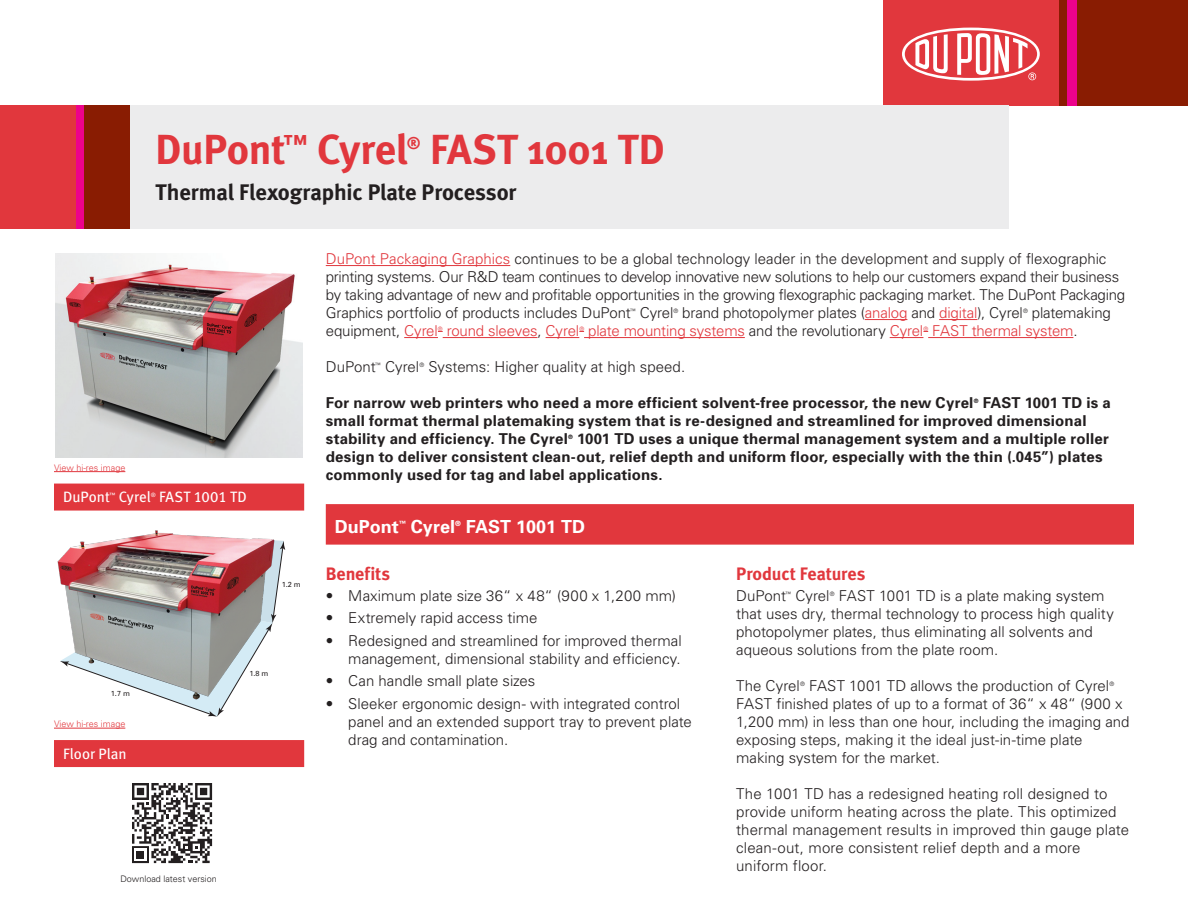
<style>
.page{position:relative;width:1188px;height:918px;background:#fff}
.page>*{position:absolute;margin:0;border:0;box-sizing:border-box;transform-origin:0 0}
.Title_brand_bar{font:700 42px "Meta";letter-spacing:-.005em;color:#e1373d}
.Subtitle_barnd_bar{font:700 22.5px "Meta";letter-spacing:-.01em;color:#231f20}
.Subhead_1{font:700 18px "Meta";letter-spacing:-.005em;color:#e1373d}
.Red_bar_wide{font:700 18px "Univers";color:#fff}
.Title_brand_bar-2{font:700 16.8px "Meta";color:#e1373d}
.Body_1{font:300 15px/18px "Univers";color:#231f20}
.Body_1-2{font:700 15px/18px "Univers";letter-spacing:.015em;color:#231f20}
.Bullet_1{font:300 15px/18px "Univers";color:#231f20;text-align:right}
.Body_1-3{font:300 15px "Univers";letter-spacing:-.01em;color:#e1373d}
.Red_bar_caption{font:15px "Meta Book LF";letter-spacing:.005em;color:#fff}
.Link_text{font:300 9px "Univers";color:#e1373d}
.t1{font:300 9px "Univers";color:#231f20}
.t2{font:7.35px "Univers";color:#231f20}
.Red_bar_wide-2{font:700 7.2px "Univers";color:#fff}
.Body_1-4{font:300 6px "Univers";color:#231f20}
.Body_1-5{font:300 6px "Univers";color:#e1373d}
.Body_1-6{font:700 6px "Univers";color:#231f20}
.Red_bar_caption-2{font:6px "Meta Book LF";color:#fff}
.s1{color:#e1373d}
.s2{color:#231f20}
</style>
<div class="page">
<img style="left:55px;top:254px;width:248px;height:204px">
<svg style="left:132px;top:783px;width:80px;height:80px"></svg>
<img style="left:57px;top:530px;width:229px;height:199px">
<svg style="left:60px;top:540px;width:225px;height:177px"></svg>
<div style="left:1059px;top:0;width:129px;height:105px;background:#891c02"></div>
<div style="left:1067px;top:0;width:10px;height:105px;background:#ed028c"></div>
<div style="left:883px;top:0;width:176px;height:105px;background:#e1373d"></div>
<svg style="left:902px;top:28px;width:138px;height:53px"></svg>
<div style="left:75px;top:105px;width:9px;height:124px;background:#ed028c"></div>
<div style="left:0;top:105px;width:76px;height:124px;background:#e1373d"></div>
<div style="left:84px;top:105px;width:46px;height:124px;background:#891c02"></div>
<div style="left:131px;top:105px;width:878px;height:124px;background:#ececed"></div>
<hr style="left:326px;top:265px;width:184px;height:1px;background:#e1373d">
<hr style="left:865px;top:319px;width:42px;height:1px;background:#e1373d">
<hr style="left:939px;top:319px;width:38px;height:1px;background:#e1373d">
<hr style="left:404px;top:337px;width:34px;height:1px;background:#e1373d">
<hr style="left:443px;top:337px;width:95px;height:1px;background:#e1373d">
<hr style="left:546px;top:337px;width:33px;height:1px;background:#e1373d">
<hr style="left:584px;top:337px;width:161px;height:1px;background:#e1373d">
<hr style="left:890px;top:337px;width:33px;height:1px;background:#e1373d">
<hr style="left:928px;top:337px;width:145px;height:1px;background:#e1373d">
<div style="left:326px;top:504px;width:808px;height:41px;background:#e1373d"></div>
<div style="left:54px;top:484px;width:250px;height:27px;background:#e1373d"></div>
<div style="left:54px;top:740px;width:250px;height:27px;background:#e1373d"></div>
<hr style="left:54px;top:471px;width:71px;height:1px;background:#e1373d">
<hr style="left:54px;top:728px;width:71px;height:1px;background:#e1373d">
<p class="Title_brand_bar" style="left:156px;top:124px;width:254px">DuPont<sup>™</sup> Cyrel</p>
<p class="Title_brand_bar-2" style="left:407px;top:133px;width:15px">®</p>
<p class="Title_brand_bar" style="left:430px;top:124px;width:236px">FAST 1001 TD</p>
<p class="Subtitle_barnd_bar" style="left:156px;top:179px;width:362px">Thermal Flexographic Plate Processor</p>
<p class="Link_text" style="left:54px;top:462px;width:73px">View hi-res image</p>
<p class="Red_bar_caption" style="left:63px;top:488px;width:48px">DuPont</p>
<p class="Red_bar_caption-2" style="left:110px;top:491px;width:7px">™</p>
<p class="Red_bar_caption" style="left:119px;top:488px;width:34px">Cyrel</p>
<p class="Red_bar_caption-2" style="left:151px;top:491px;width:7px">®</p>
<p class="Red_bar_caption" style="left:159px;top:488px;width:89px">FAST 1001 TD</p>
<p class="t2" style="left:282px;top:580px;width:21px">1.2 m</p>
<p class="t2" style="left:111px;top:689px;width:21px">1.7 m</p>
<p class="Link_text" style="left:54px;top:719px;width:73px">View hi-res image</p>
<p class="Red_bar_caption" style="left:63px;top:745px;width:65px">Floor Plan</p>
<p class="t2" style="left:249px;top:669px;width:21px">1.8 m</p>
<p class="t1" style="left:120px;top:873px;width:98px">Download latest version</p>
<p class="Body_1" style="left:326px;top:249px;width:801px"><span class="s1">DuPont Packaging Graphics</span> continues to be a global technology leader in the development and supply of flexographic printing systems. Our R&amp;D team continues to develop innovative new solutions to help our customers expand their business by taking advantage of new and profitable opportunities in the growing flexographic packaging market. The DuPont Packaging Graphics portfolio of products includes DuPont</p>
<p class="Body_1-4" style="left:630px;top:307px;width:7px">™</p>
<p class="Body_1" style="left:640px;top:303px;width:35px">Cyrel</p>
<p class="Body_1-4" style="left:674px;top:307px;width:6px">®</p>
<p class="Body_1" style="left:682px;top:303px;width:342px">brand photopolymer plates (<span class="s1">analog</span> and <span class="s1">digital</span>), Cyrel</p>
<p class="Body_1-4" style="left:1023px;top:307px;width:6px">®</p>
<p class="Body_1" style="left:1032px;top:303px;width:81px">platemaking</p>
<p class="Body_1" style="left:326px;top:321px;width:114px">equipment, <span class="s1">Cyrel</span></p>
<p class="Body_1-5" style="left:438px;top:325px;width:6px">®</p>
<p class="Body_1-3" style="left:447px;top:322px;width:134px">round sleeves<span class="s2">,</span> Cyrel</p>
<p class="Body_1-5" style="left:579px;top:325px;width:6px">®</p>
<p class="Body_1-3" style="left:588px;top:322px;width:337px">plate mounting systems <span class="s2">and the revolutionary</span> Cyrel</p>
<p class="Body_1-5" style="left:923px;top:325px;width:6px">®</p>
<p class="Body_1-3" style="left:932px;top:322px;width:147px">FAST thermal system<span class="s2">.</span></p>
<p class="Body_1" style="left:326px;top:357px;width:51px">DuPont</p>
<p class="Body_1-4" style="left:375px;top:361px;width:7px">™</p>
<p class="Body_1" style="left:385px;top:357px;width:36px">Cyrel</p>
<p class="Body_1-4" style="left:420px;top:361px;width:6px">®</p>
<p class="Body_1" style="left:428px;top:357px;width:258px">Systems: Higher quality at high speed.</p>
<p class="Body_1-2" style="left:326px;top:393px;width:649px">For narrow web printers who need a more efficient solvent-free processor, the new Cyrel</p>
<p class="Body_1-6" style="left:974px;top:397px;width:6px">®</p>
<p class="Body_1-2" style="left:326px;top:393px;width:787px;text-indent:657px">FAST 1001 TD is a small format thermal platemaking system that is re-designed and streamlined for improved dimensional stability and efficiency. The Cyrel</p>
<p class="Body_1-2" style="left:326px;top:429px;width:785px;text-indent:251px">1001 TD uses a unique thermal management system and a multiple roller design to deliver consistent clean-out, relief depth and uniform floor, especially with the thin (.045”) plates commonly used for tag and label applications.</p>
<p class="Red_bar_wide" style="left:335px;top:515px;width:65px">DuPont</p>
<p class="Red_bar_wide-2" style="left:399px;top:519px;width:9px">™</p>
<p class="Red_bar_wide" style="left:411px;top:515px;width:46px">Cyrel</p>
<p class="Red_bar_wide-2" style="left:455px;top:519px;width:7px">®</p>
<p class="Red_bar_wide" style="left:466px;top:515px;width:121px">FAST 1001 TD</p>
<p class="Subhead_1" style="left:326px;top:563px;width:66px">Benefits</p>
<p class="Bullet_1" style="left:326px;top:586px;width:352px">• Maximum plate size 36“ x 48“ (900 x 1,200 mm)</p>
<p class="Bullet_1" style="left:326px;top:609px;width:213px">• Extremely rapid access time</p>
<p class="Bullet_1" style="left:326px;top:631px;width:357px">• Redesigned and streamlined for improved thermal management, dimensional stability and efficiency.</p>
<p class="Bullet_1" style="left:326px;top:672px;width:211px">• Can handle small plate sizes</p>
<p class="Bullet_1" style="left:348px;top:694px;width:345px;text-align:left;text-indent:-22px">• Sleeker ergonomic design- with integrated control panel and an extended support tray to prevent plate drag and contamination.</p>
<p class="Body_1-6" style="left:568px;top:433px;width:6px">®</p>
<p class="Subhead_1" style="left:736px;top:563px;width:131px">Product Features</p>
<p class="Body_1" style="left:736px;top:586px;width:51px">DuPont</p>
<p class="Body_1-4" style="left:786px;top:590px;width:7px">™</p>
<p class="Body_1" style="left:795px;top:586px;width:36px">Cyrel</p>
<p class="Body_1-4" style="left:830px;top:590px;width:6px">®</p>
<p class="Body_1" style="left:736px;top:586px;width:379px;text-indent:103px">FAST 1001 TD is a plate making system that uses dry, thermal technology to process high quality photopolymer plates, thus eliminating all solvents and aqueous solutions from the plate room.</p>
<p class="Body_1" style="left:736px;top:676px;width:65px">The Cyrel</p>
<p class="Body_1-4" style="left:800px;top:680px;width:6px">®</p>
<p class="Body_1" style="left:809px;top:676px;width:302px">FAST 1001 TD allows the production of Cyrel</p>
<p class="Body_1-4" style="left:1110px;top:680px;width:6px">®</p>
<p class="Body_1" style="left:736px;top:694px;width:395px">FAST finished plates of up to a format of 36“ x 48“ (900 x 1,200 mm) in less than one hour, including the imaging and exposing steps, making it the ideal just-in-time plate making system for the market.</p>
<p class="Body_1" style="left:736px;top:784px;width:395px">The 1001 TD has a redesigned heating roll designed to provide uniform heating across the plate. This optimized thermal management results in improved thin gauge plate clean-out, more consistent relief depth and a more uniform floor.</p>
</div>
